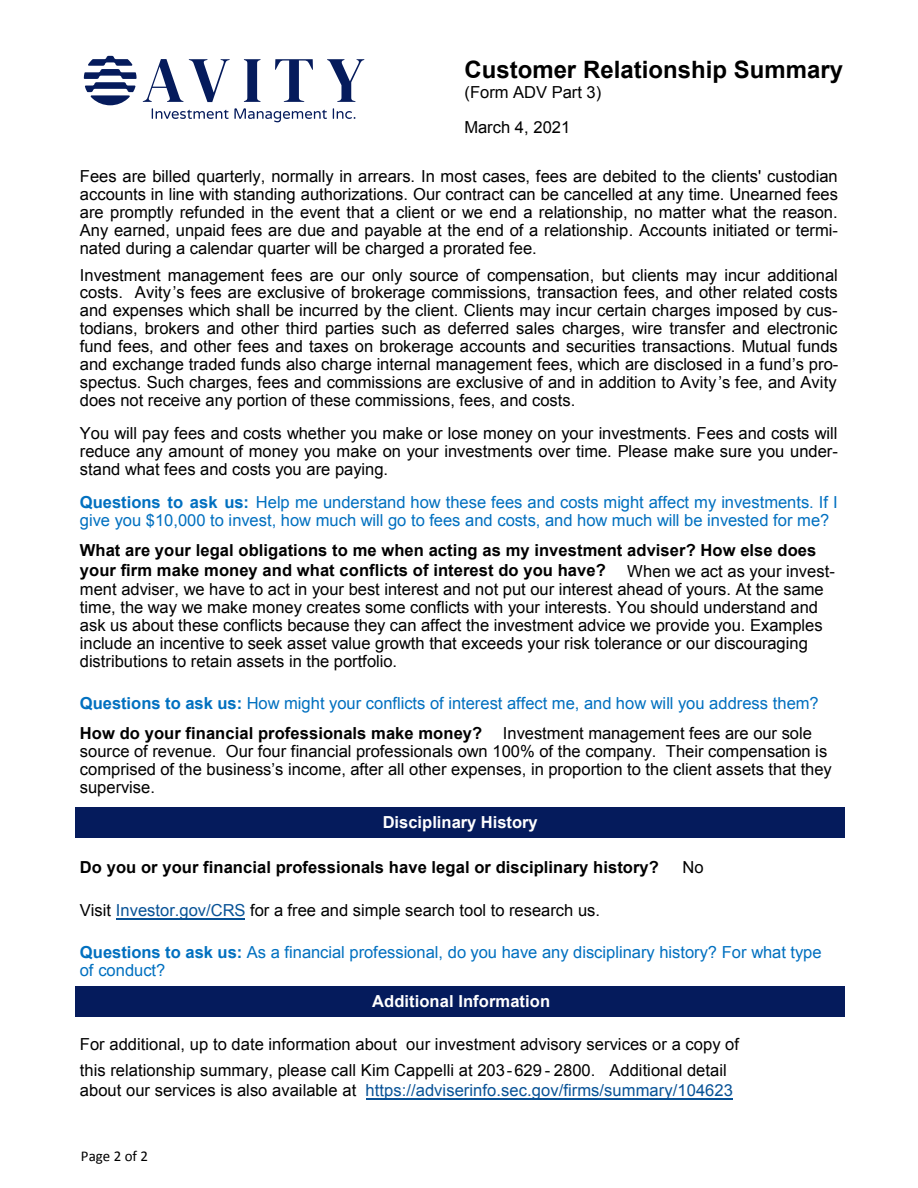
<style>
.page{position:relative;width:918px;height:1188px;background:#fff}
.page>*{position:absolute;margin:0;border:0;box-sizing:border-box;transform-origin:0 0}
.t1{font:700 24px "Arial";color:#000}
.t2{font:16.65px "Arial";color:#000}
.t3{font:16.5px/18px "Arial";color:#000}
.t4{font:16.5px/18px "Arial";color:#0070c0}
.t5{font:700 16.5px/20.4px "Arial";letter-spacing:.005em;color:#000}
.t6{font:16.5px "Arial";letter-spacing:.005em;color:#085296}
.t7{font:700 16.5px "Arial";letter-spacing:.005em;color:#fff}
.t8{font:15px "Calibri";color:#000}
.s1{font-weight:700}
.s2{color:#000}
.s3{color:#085296}
</style>
<div class="page">
<div style="left:76px;top:808px;width:769px;height:30px;background:#051b5c"></div>
<div style="left:76px;top:987px;width:769px;height:30px;background:#051b5c"></div>
<svg style="left:84px;top:56px;width:53px;height:49px"></svg>
<svg style="left:143px;top:59px;width:40px;height:43px"></svg>
<svg style="left:189px;top:59px;width:41px;height:43px"></svg>
<svg style="left:244px;top:59px;width:17px;height:43px"></svg>
<svg style="left:275px;top:59px;width:38px;height:43px"></svg>
<svg style="left:327px;top:59px;width:37px;height:43px"></svg>
<svg style="left:152px;top:108px;width:175px;height:14px"></svg>
<svg style="left:333px;top:108px;width:22px;height:11px"></svg>
<hr style="left:116px;top:918px;width:129px;height:2px;background:#085296">
<hr style="left:366px;top:1099px;width:367px;height:1px;background:#085296">
<h1 class="t1" style="left:465px;top:54px;width:380px">Customer Relationship Summary</h1>
<p class="t3" style="left:465px;top:74px;width:138px;line-height:35.8px">(Form ADV Part 3)<br>March 4, 2021</p>
<p class="t3" style="left:80px;top:167px;width:760px;text-align:justify">Fees are billed quarterly, normally in arrears. In most cases, fees are debited to the clients' custodian accounts in line with standing authorizations. Our contract can be cancelled at any time. Unearned fees are promptly refunded in the event that a client or we end a relationship, no matter what the reason.<br>Any earned, unpaid fees are due and payable at the end of a relationship. Accounts initiated or termi&shy;nated during a calendar quarter will be charged a prorated fee.</p>
<p class="t3" style="left:80px;top:266px;width:760px;text-align:justify">Investment management fees are our only source of compensation, but clients may incur additional costs. Avity’s fees are exclusive of brokerage commissions, transaction fees, and other related costs and expenses which shall be incurred by the client. Clients may incur certain charges imposed by cus&shy;todians, brokers and other third parties such as deferred sales charges, wire transfer and electronic fund fees, and other fees and taxes on brokerage accounts and securities transactions. Mutual funds</p>
<p class="t2" style="left:80px;top:354px;width:760px">and exchange traded funds also charge internal management fees, which are disclosed in a fund’s pro-</p>
<p class="t3" style="left:80px;top:374px;width:758px">spectus. Such charges, fees and commissions are exclusive of and in addition to Avity’s fee, and Avity does not receive any portion of these commissions, fees, and costs.</p>
<p class="t3" style="left:80px;top:425px;width:760px;text-align:justify">You will pay fees and costs whether you make or lose money on your investments. Fees and costs will reduce any amount of money you make on your investments over time. Please make sure you under&shy;stand what fees and costs you are paying.</p>
<p class="t4" style="left:80px;top:494px;width:759px"><span class="s1">Questions to ask us:</span> Help me understand how these fees and costs might affect my investments. If I give you $10,000 to invest, how much will go to fees and costs, and how much will be invested for me?</p>
<p class="t5" style="left:80px;top:540px;width:738px">What are your legal obligations to me when acting as my investment adviser? How else does your firm make money and what conflicts of interest do you have?</p>
<p class="t3" style="left:80px;top:562px;width:756px;text-indent:547px">When we act as your invest&shy;ment adviser, we have to act in your best interest and not put our interest ahead of yours. At the same time, the way we make money creates some conflicts with your interests. You should understand and</p>
<p class="t2" style="left:80px;top:614px;width:744px">ask us about these conflicts because they can affect the investment advice we provide you. Examples</p>
<p class="t3" style="left:80px;top:635px;width:730px">include an incentive to seek asset value growth that exceeds your risk tolerance or our discouraging distributions to retain assets in the portfolio.</p>
<p class="t4" style="left:503px;top:689px;width:317px;line-height:29.5px;text-indent:-423px"><span class="s1">Questions to ask us:</span> How might your conflicts of interest affect me, and how will you address them?<br><span class="s2">Investment management fees are our sole</span></p>
<p class="t3" style="left:80px;top:743px;width:754px">source of revenue. Our four financial professionals own 100% of the company. Their compensation is comprised of the business’s income, after all other expenses, in proportion to the client assets that they supervise.</p>
<p class="t5" style="left:80px;top:723px;width:404px">How do your financial professionals make money?</p>
<p class="t7" style="left:383px;top:811px;width:157px">Disciplinary History</p>
<p class="t5" style="left:80px;top:857px;width:581px">Do you or your financial professionals have legal or disciplinary history?</p>
<p class="t3" style="left:682px;top:858px;width:23px">No</p>
<p class="t3" style="left:80px;top:902px;width:522px">Visit <span class="s3">Investor.gov/CRS</span> for a free and simple search tool to research us.</p>
<p class="t4" style="left:80px;top:943px;width:743px"><span class="s1">Questions to ask us:</span> As a financial professional, do you have any disciplinary history? For what type of conduct?</p>
<p class="t7" style="left:372px;top:991px;width:180px">Additional Information</p>
<p class="t3" style="left:80px;top:1032px;width:661px;line-height:25px">For additional, up to date information about our investment advisory services or a copy of this relationship summary, please call Kim Cappelli at 203-629 - 2800. Additional detail</p>
<p class="t6" style="left:80px;top:1080px;width:655px"><span class="s2">about our services is also available at</span> https://adviserinfo.sec.gov/firms/summary/104623</p>
<p class="t8" style="left:81px;top:1146px;width:69px">Page 2 of 2</p>
</div>
